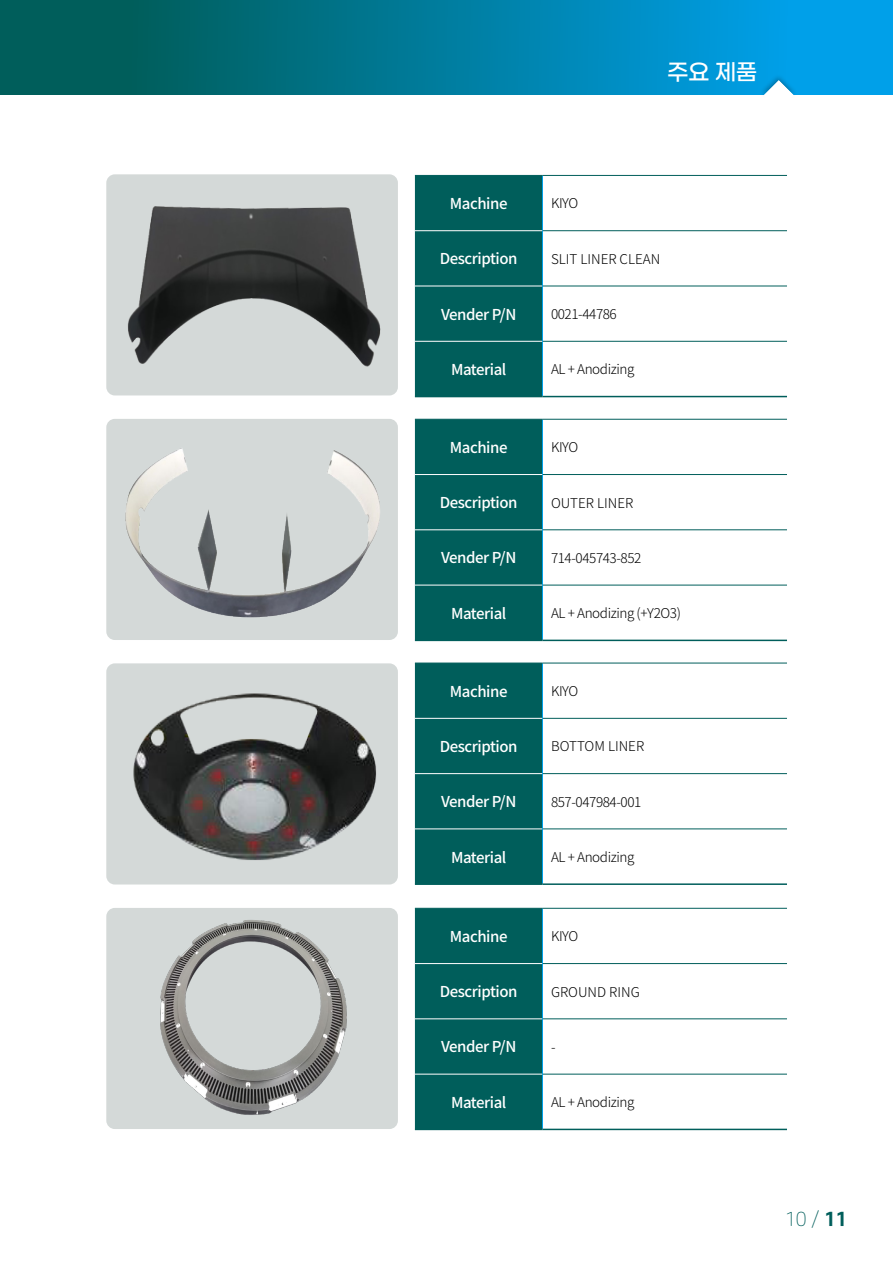
<style>
.page{position:relative;width:893px;height:1263px;background:#fff}
.page>*{position:absolute;margin:0;border:0;box-sizing:border-box;transform-origin:0 0}
.t1{font:500 22.5px "Gmarket Sans";color:#fff}
.t2{font:200 18px "S Core Dream 2";color:#005e5b}
.t3{font:500 15px "Noto Sans CJ Kkr";letter-spacing:-.03em;color:#fff}
.t4{font:300 13.5px "Noto Sans CJ Kkr";letter-spacing:-.03em;color:#000}
.t5{font:300 13.5px "Noto Sans CJ Kkr";color:#000}
.s1{font-family:"S Core Dream 7";font-weight:800}
</style>
<div class="page">
<div style="left:0;top:0;width:893px;height:95px;background:linear-gradient(to right,#005549,#00a6f7)"></div>
<div style="left:759px;top:73px;width:39px;height:25px;background:#000;opacity:.3"></div>
<svg style="left:763px;top:80px;width:31px;height:18px"></svg>
<div style="left:415px;top:176px;width:127px;height:220px;background:#005e5b"></div>
<hr style="left:542px;top:231px;width:1px;height:55px;background:#00a0e9">
<hr style="left:542px;top:286px;width:1px;height:55px;background:#00a0e9">
<hr style="left:542px;top:341px;width:1px;height:55px;background:#00a0e9">
<hr style="left:542px;top:176px;width:1px;height:55px;background:#00a0e9">
<hr style="left:415px;top:230px;width:127px;height:1px;background:#fff">
<hr style="left:415px;top:286px;width:127px;height:1px;background:#fff">
<hr style="left:415px;top:341px;width:127px;height:1px;background:#fff">
<hr style="left:415px;top:175px;width:127px;height:1px;background:#005e5b">
<hr style="left:542px;top:175px;width:245px;height:1px;background:#005e5b">
<hr style="left:543px;top:230px;width:244px;height:1px;background:#005e5b">
<hr style="left:543px;top:286px;width:244px;height:1px;background:#005e5b">
<hr style="left:543px;top:341px;width:244px;height:1px;background:#005e5b">
<hr style="left:415px;top:396px;width:127px;height:1px;background:#005e5b">
<hr style="left:542px;top:396px;width:245px;height:1px;background:#005e5b">
<div style="left:415px;top:420px;width:127px;height:220px;background:#005e5b"></div>
<hr style="left:542px;top:474px;width:1px;height:56px;background:#00a0e9">
<hr style="left:542px;top:530px;width:1px;height:55px;background:#00a0e9">
<hr style="left:542px;top:585px;width:1px;height:55px;background:#00a0e9">
<hr style="left:542px;top:420px;width:1px;height:54px;background:#00a0e9">
<hr style="left:415px;top:474px;width:127px;height:1px;background:#fff">
<hr style="left:415px;top:529px;width:127px;height:1px;background:#fff">
<hr style="left:415px;top:585px;width:127px;height:1px;background:#fff">
<hr style="left:542px;top:419px;width:245px;height:1px;background:#005e5b">
<hr style="left:543px;top:474px;width:244px;height:1px;background:#005e5b">
<hr style="left:543px;top:529px;width:244px;height:1px;background:#005e5b">
<hr style="left:543px;top:585px;width:244px;height:1px;background:#005e5b">
<hr style="left:542px;top:640px;width:245px;height:1px;background:#005e5b">
<hr style="left:415px;top:419px;width:127px;height:1px;background:#005e5b">
<hr style="left:415px;top:640px;width:127px;height:1px;background:#005e5b">
<div style="left:415px;top:664px;width:127px;height:219px;background:#005e5b"></div>
<hr style="left:542px;top:718px;width:1px;height:56px;background:#00a0e9">
<hr style="left:542px;top:774px;width:1px;height:55px;background:#00a0e9">
<hr style="left:542px;top:829px;width:1px;height:54px;background:#00a0e9">
<hr style="left:542px;top:663px;width:1px;height:55px;background:#00a0e9">
<hr style="left:415px;top:718px;width:127px;height:1px;background:#fff">
<hr style="left:415px;top:773px;width:127px;height:1px;background:#fff">
<hr style="left:415px;top:828px;width:127px;height:1px;background:#fff">
<hr style="left:542px;top:663px;width:245px;height:1px;background:#005e5b">
<hr style="left:543px;top:718px;width:244px;height:1px;background:#005e5b">
<hr style="left:543px;top:773px;width:244px;height:1px;background:#005e5b">
<hr style="left:543px;top:828px;width:244px;height:1px;background:#005e5b">
<hr style="left:542px;top:883px;width:245px;height:2px;background:#005e5b">
<hr style="left:415px;top:663px;width:127px;height:1px;background:#005e5b">
<hr style="left:415px;top:883px;width:127px;height:2px;background:#005e5b">
<div style="left:415px;top:909px;width:127px;height:220px;background:#005e5b"></div>
<hr style="left:542px;top:963px;width:1px;height:56px;background:#00a0e9">
<hr style="left:542px;top:1019px;width:1px;height:55px;background:#00a0e9">
<hr style="left:542px;top:1074px;width:1px;height:55px;background:#00a0e9">
<hr style="left:542px;top:909px;width:1px;height:54px;background:#00a0e9">
<hr style="left:415px;top:963px;width:127px;height:1px;background:#fff">
<hr style="left:415px;top:1018px;width:127px;height:1px;background:#fff">
<hr style="left:415px;top:1074px;width:127px;height:1px;background:#fff">
<hr style="left:542px;top:908px;width:245px;height:1px;background:#005e5b">
<hr style="left:543px;top:963px;width:244px;height:1px;background:#005e5b">
<hr style="left:543px;top:1018px;width:244px;height:1px;background:#005e5b">
<hr style="left:543px;top:1074px;width:244px;height:1px;background:#005e5b">
<hr style="left:542px;top:1129px;width:245px;height:1px;background:#005e5b">
<hr style="left:415px;top:908px;width:127px;height:1px;background:#005e5b">
<hr style="left:415px;top:1129px;width:127px;height:1px;background:#005e5b">
<div style="left:106px;top:174px;width:292px;height:221px;background:#d4d9d8;border-radius:9px"></div>
<img style="left:120px;top:174px;width:266px;height:193px">
<div style="left:106px;top:663px;width:292px;height:221px;background:#d4d9d8;border-radius:9px"></div>
<img style="left:133px;top:693px;width:244px;height:167px">
<div style="left:106px;top:419px;width:292px;height:221px;background:#d4d9d8;border-radius:9px"></div>
<img style="left:125px;top:448px;width:255px;height:170px">
<div style="left:106px;top:908px;width:292px;height:221px;background:#d4d9d8;border-radius:9px"></div>
<img style="left:160px;top:920px;width:187px;height:195px">
<h1 class="t1" style="left:667px;top:60px;width:92px">주요 제품</h1>
<p class="t3" style="left:450px;top:195px;width:59px">Machine</p>
<p class="t4" style="left:551px;top:196px;width:29px">KIYO</p>
<p class="t3" style="left:440px;top:250px;width:79px">Description</p>
<p class="t5" style="left:551px;top:251px;width:111px">SLIT LINER CLEAN</p>
<p class="t3" style="left:441px;top:306px;width:77px">Vender P/N</p>
<p class="t4" style="left:551px;top:306px;width:67px">0021-44786</p>
<p class="t3" style="left:451px;top:361px;width:57px">Material</p>
<p class="t4" style="left:551px;top:362px;width:85px">AL + Anodizing</p>
<p class="t3" style="left:450px;top:439px;width:59px">Machine</p>
<p class="t4" style="left:551px;top:440px;width:29px">KIYO</p>
<p class="t3" style="left:440px;top:494px;width:79px">Description</p>
<p class="t5" style="left:551px;top:495px;width:84px">OUTER LINER</p>
<p class="t3" style="left:441px;top:549px;width:77px">Vender P/N</p>
<p class="t4" style="left:551px;top:550px;width:92px">714-045743-852</p>
<p class="t3" style="left:451px;top:605px;width:57px">Material</p>
<p class="t4" style="left:551px;top:605px;width:131px">AL + Anodizing (+Y2O3)</p>
<p class="t3" style="left:450px;top:683px;width:59px">Machine</p>
<p class="t4" style="left:551px;top:683px;width:29px">KIYO</p>
<p class="t3" style="left:440px;top:738px;width:79px">Description</p>
<p class="t5" style="left:551px;top:739px;width:95px">BOTTOM LINER</p>
<p class="t3" style="left:441px;top:793px;width:77px">Vender P/N</p>
<p class="t4" style="left:551px;top:794px;width:92px">857-047984-001</p>
<p class="t3" style="left:451px;top:848px;width:57px">Material</p>
<p class="t4" style="left:551px;top:849px;width:85px">AL + Anodizing</p>
<p class="t3" style="left:450px;top:928px;width:59px">Machine</p>
<p class="t4" style="left:551px;top:929px;width:29px">KIYO</p>
<p class="t3" style="left:440px;top:983px;width:79px">Description</p>
<p class="t5" style="left:551px;top:984px;width:90px">GROUND RING</p>
<p class="t3" style="left:441px;top:1038px;width:77px">Vender P/N</p>
<p class="t4" style="left:551px;top:1039px;width:6px">-</p>
<p class="t3" style="left:451px;top:1094px;width:57px">Material</p>
<p class="t4" style="left:551px;top:1094px;width:85px">AL + Anodizing</p>
<p class="t2" style="left:785px;top:1206px;width:63px">10 / <span class="s1">11</span></p>
</div>
